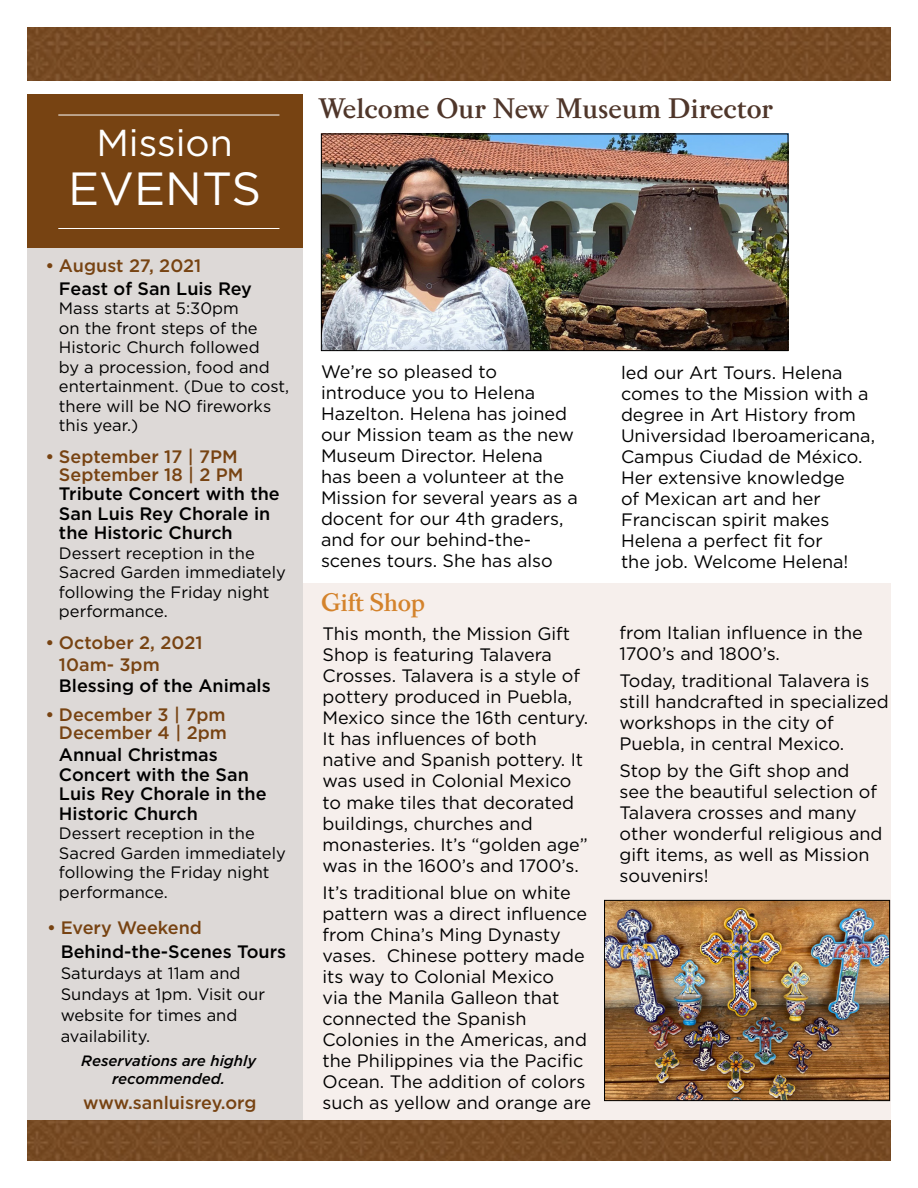
<style>
.page{position:relative;width:918px;height:1188px;background:#fff}
.page>*{position:absolute;margin:0;border:0;box-sizing:border-box;transform-origin:0 0}
.t1{font:46.5px "Gotham";color:#fff}
.t2{font:37.5px "Gotham";color:#fff}
.t3{font:600 30px "Pradell";color:#4f362a}
.t4{font:600 27px "Pradell";letter-spacing:-.01em;color:#d4832c}
.t5{font:18px/21px "Gotham";color:#000}
.t6{font:500 18px/19.5px "Gotham";color:#000}
.t7{font:500 18px/18px "Gotham";color:#774312}
.t8{font:16.5px/19.5px "Gotham";color:#000}
.t9{font:italic 500 15px/18px "Gotham";color:#000;text-align:center}
</style>
<div class="page">
<div style="left:298px;top:583px;width:593px;height:560px;background:#f6efec"></div>
<div style="left:27px;top:243px;width:275px;height:881px;background:#ddd9d7"></div>
<img style="left:27px;top:27px;width:864px;height:54px">
<img style="left:27px;top:1120px;width:864px;height:41px">
<div style="left:27px;top:94px;width:275px;height:154px;background:#774312"></div>
<hr style="left:58px;top:115px;width:221px;height:1px;background:#fff">
<hr style="left:58px;top:228px;width:221px;height:1px;background:#fff">
<img style="left:323px;top:136px;width:463px;height:213px">
<div style="left:321px;top:134px;width:467px;height:217px;border:1px solid #000"></div>
<img style="left:606px;top:902px;width:282px;height:197px">
<div style="left:604px;top:900px;width:286px;height:201px;border:1px solid #000"></div>
<h2 class="t2" style="left:96px;top:119px;width:138px">Mission</h2>
<h1 class="t1" style="left:68px;top:159px;width:195px">EVENTS</h1>
<p class="t7" style="left:45px;top:257px;width:157px">• August 27, 2021</p>
<p class="t6" style="left:59px;top:279px;width:195px">Feast of San Luis Rey</p>
<p class="t8" style="left:59px;top:299px;width:232px">Mass starts at 5:30pm<br>on the front steps of the<br>Historic Church followed<br>by a procession, food and entertainment. (Due to cost, there will be NO fireworks this year.)</p>
<p class="t7" style="left:59px;top:447px;width:186px;text-indent:-14px">• September 17 | 7PM<br>September 18 | 2 PM</p>
<p class="t6" style="left:59px;top:484px;width:222px">Tribute Concert with the<br>San Luis Rey Chorale in the Historic Church</p>
<p class="t8" style="left:59px;top:543px;width:228px">Dessert reception in the<br>Sacred Garden immediately following the Friday night performance.</p>
<p class="t7" style="left:59px;top:631px;width:145px;line-height:22.5px;text-indent:-14px">• October 2, 2021<br>10am- 3pm</p>
<p class="t6" style="left:59px;top:676px;width:213px">Blessing of the Animals</p>
<p class="t7" style="left:45px;top:705px;width:183px;text-align:right">• December 3 | 7pm<br>December 4 | 2pm</p>
<p class="t6" style="left:59px;top:745px;width:209px">Annual Christmas<br>Concert with the San<br>Luis Rey Chorale in the<br>Historic Church</p>
<p class="t8" style="left:59px;top:824px;width:228px">Dessert reception in the<br>Sacred Garden immediately following the Friday night performance.</p>
<p class="t7" style="left:47px;top:919px;width:156px">• Every Weekend</p>
<p class="t6" style="left:61px;top:942px;width:227px">Behind-the-Scenes Tours</p>
<p class="t8" style="left:61px;top:962px;width:206px;line-height:21px">Saturdays at 11am and<br>Sundays at 1pm. Visit our website for times and availability.</p>
<p class="t9" style="left:81px;top:1052px;width:177px">Reservations are highly recommended.</p>
<p class="t7" style="left:83px;top:1094px;width:175px">www.sanluisrey.org</p>
<h3 class="t3" style="left:319px;top:91px;width:456px">Welcome Our New Museum Director</h3>
<p class="t5" style="left:321px;top:361px;width:258px">We’re so pleased to introduce you to Helena<br>Hazelton. Helena has joined our Mission team as the new<br>Museum Director. Helena<br>has been a volunteer at the<br>Mission for several years as a docent for our 4th graders, and for our behind-the&shy;scenes tours. She has also</p>
<h3 class="t4" style="left:321px;top:586px;width:106px">Gift Shop</h3>
<p class="t5" style="left:322px;top:623px;width:267px">This month, the Mission Gift<br>Shop is featuring Talavera<br>Crosses. Talavera is a style of pottery produced in Puebla,<br>Mexico since the 16th century.<br>It has influences of both native and Spanish pottery. It was used in Colonial Mexico to make tiles that decorated buildings, churches and monasteries. It’s “golden age” was in the 1600’s and 1700’s.</p>
<p class="t5" style="left:322px;top:881px;width:270px">It’s traditional blue on white pattern was a direct influence from China’s Ming Dynasty vases. Chinese pottery made its way to Colonial Mexico<br>via the Manila Galleon that connected the Spanish<br>Colonies in the Americas, and the Philippines via the Pacific<br>Ocean. The addition of colors such as yellow and orange are</p>
<p class="t5" style="left:621px;top:362px;width:256px">led our Art Tours. Helena comes to the Mission with a degree in Art History from<br>Universidad Iberoamericana,<br>Campus Ciudad de México.<br>Her extensive knowledge<br>of Mexican art and her<br>Franciscan spirit makes<br>Helena a perfect fit for<br>the job. Welcome Helena!</p>
<p class="t5" style="left:620px;top:622px;width:245px">from Italian influence in the<br>1700’s and 1800’s.</p>
<p class="t5" style="left:620px;top:670px;width:271px">Today, traditional Talavera is still handcrafted in specialized workshops in the city of<br>Puebla, in central Mexico.</p>
<p class="t5" style="left:620px;top:760px;width:265px">Stop by the Gift shop and see the beautiful selection of<br>Talavera crosses and many other wonderful religious and gift items, as well as Mission souvenirs!</p>
</div>
